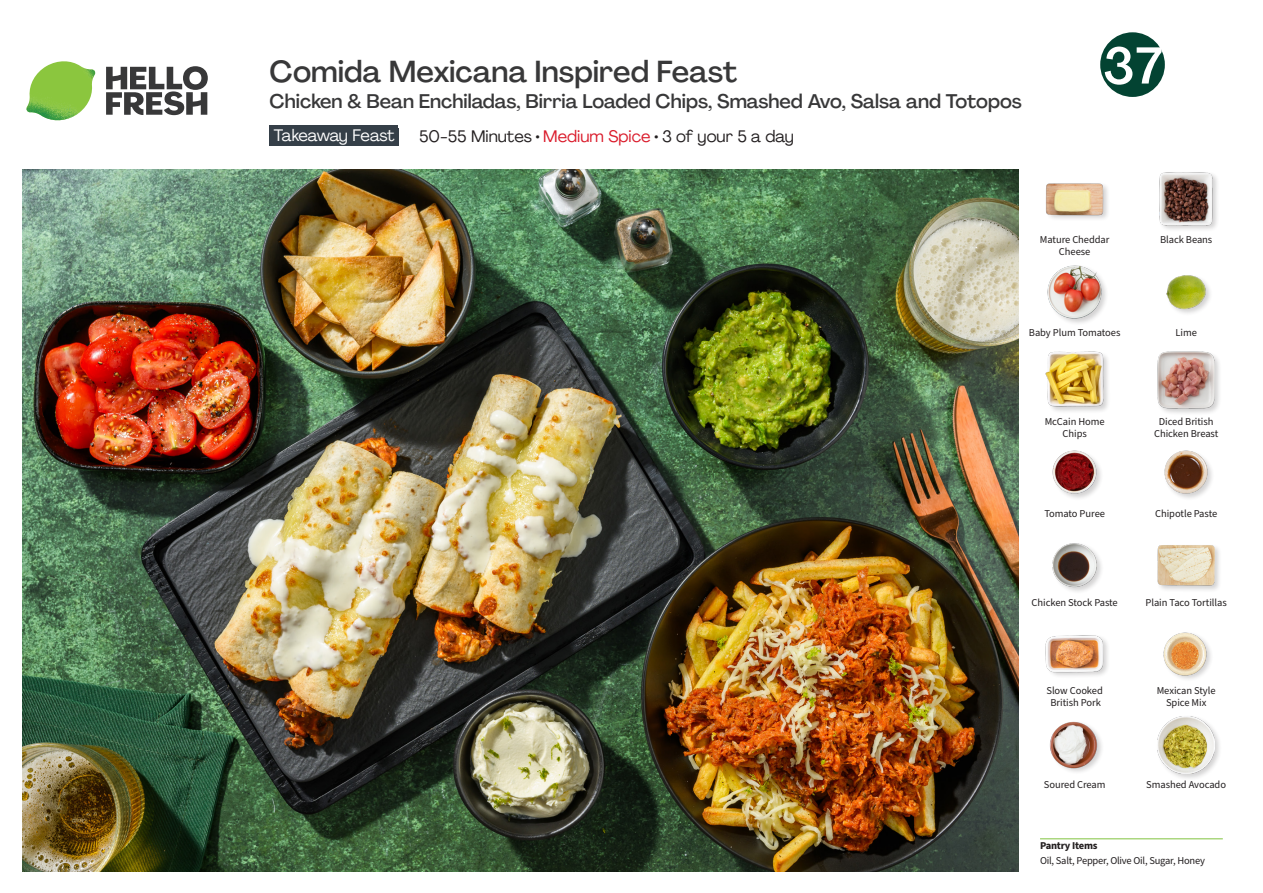
<style>
.page{position:relative;width:1263px;height:893px;background:#fff}
.page>*{position:absolute;margin:0;border:0;box-sizing:border-box;transform-origin:0 0}
.t1{font:500 51px "Agrandir";color:#fff}
._15_Titel_UK{font:500 30px "Agrandir";color:#383839}
._15_Titel_UK-2{font:500 19.5px "Agrandir";color:#383839}
._02_Box_Type{font:16.5px "Agrandir";color:#231f20}
._02_Box_Type-2{font:16.5px "Agrandir";letter-spacing:-.03em;color:#fff}
._18_FRONT_ingredients_UK{font:10.5px/12px "Source Sans Pro";letter-spacing:-.005em;color:#231f20;text-align:center}
._14_Allergene_Text_7pt{font:10.5px "Source Sans Pro";letter-spacing:-.02em;color:#231f20}
._14_Allergene_Text_7pt-2{font:700 10.5px "Source Sans Pro";letter-spacing:-.02em;color:#231f20}
.s1{color:#da1b2b}
</style>
<div class="page">
<svg style="left:106px;top:66px;width:102px;height:49px"></svg>
<img style="left:26px;top:61px;width:69px;height:59px">
<img style="left:22px;top:170px;width:997px;height:702px">
<hr style="left:1040px;top:838px;width:183px;height:1px;background:#81c340">
<div style="left:270px;top:125px;width:128px;height:21px;background:#353f48"></div>
<img style="left:1050px;top:721px;width:52px;height:51px">
<div style="left:1156px;top:715px;width:66px;height:66px;background:#231f20;opacity:.2"></div>
<img style="left:1157px;top:716px;width:58px;height:58px">
<img style="left:1052px;top:543px;width:50px;height:49px">
<div style="left:1045px;top:634px;width:65px;height:45px;background:#231f20;opacity:.2"></div>
<img style="left:1046px;top:634px;width:57px;height:45px">
<img style="left:1163px;top:632px;width:48px;height:47px">
<div style="left:1157px;top:544px;width:65px;height:49px;background:#231f20;opacity:.2"></div>
<img style="left:1157px;top:544px;width:58px;height:49px">
<div style="left:1045px;top:351px;width:65px;height:63px;background:#231f20;opacity:.2"></div>
<img style="left:1046px;top:351px;width:57px;height:58px">
<img style="left:1052px;top:450px;width:49px;height:48px">
<img style="left:1164px;top:450px;width:48px;height:48px">
<div style="left:1156px;top:350px;width:66px;height:66px;background:#231f20;opacity:.2"></div>
<img style="left:1157px;top:351px;width:58px;height:58px">
<div style="left:1046px;top:182px;width:64px;height:40px;background:#231f20;opacity:.2"></div>
<img style="left:1046px;top:182px;width:57px;height:40px">
<div style="left:1047px;top:265px;width:61px;height:61px;background:#231f20;opacity:.2"></div>
<img style="left:1047px;top:265px;width:56px;height:56px">
<img style="left:1166px;top:275px;width:44px;height:39px">
<div style="left:1158px;top:171px;width:62px;height:61px;background:#231f20;opacity:.2"></div>
<img style="left:1158px;top:171px;width:57px;height:57px">
<svg style="left:1100px;top:32px;width:65px;height:65px"></svg>
<p class="_15_Titel_UK" style="left:270px;top:53px;width:469px">Comida Mexicana Inspired Feast</p>
<p class="_15_Titel_UK-2" style="left:270px;top:89px;width:754px">Chicken &amp; Bean Enchiladas, Birria Loaded Chips, Smashed Avo, Salsa and Totopos</p>
<p class="_02_Box_Type-2" style="left:274px;top:125px;width:122px">Takeaway Feast</p>
<p class="_02_Box_Type" style="left:419px;top:126px;width:376px">50-55 Minutes • <span class="s1">Medium Spice</span> • 3 of your 5 a day</p>
<p class="t1" style="left:1103px;top:34px;width:61px">37</p>
<p class="_18_FRONT_ingredients_UK" style="left:1040px;top:234px;width:71px">Mature Cheddar<br>Cheese</p>
<p class="_18_FRONT_ingredients_UK" style="left:1160px;top:234px;width:54px">Black Beans</p>
<p class="_18_FRONT_ingredients_UK" style="left:1029px;top:327px;width:93px">Baby Plum Tomatoes</p>
<p class="_18_FRONT_ingredients_UK" style="left:1175px;top:327px;width:23px">Lime</p>
<p class="_18_FRONT_ingredients_UK" style="left:1045px;top:416px;width:62px">McCain Home<br>Chips</p>
<p class="_18_FRONT_ingredients_UK" style="left:1154px;top:416px;width:66px">Diced British<br>Chicken Breast</p>
<p class="_18_FRONT_ingredients_UK" style="left:1044px;top:508px;width:62px">Tomato Puree</p>
<p class="_18_FRONT_ingredients_UK" style="left:1155px;top:508px;width:64px">Chipotle Paste</p>
<p class="_18_FRONT_ingredients_UK" style="left:1031px;top:596px;width:88px">Chicken Stock Paste</p>
<p class="_18_FRONT_ingredients_UK" style="left:1145px;top:596px;width:83px">Plain Taco Tortillas</p>
<p class="_18_FRONT_ingredients_UK" style="left:1046px;top:685px;width:58px">Slow Cooked<br>British Pork</p>
<p class="_18_FRONT_ingredients_UK" style="left:1157px;top:685px;width:60px">Mexican Style<br>Spice Mix</p>
<p class="_18_FRONT_ingredients_UK" style="left:1044px;top:779px;width:63px">Soured Cream</p>
<p class="_18_FRONT_ingredients_UK" style="left:1146px;top:779px;width:81px">Smashed Avocado</p>
<p class="_14_Allergene_Text_7pt-2" style="left:1040px;top:839px;width:59px">Pantry Items</p>
<p class="_14_Allergene_Text_7pt" style="left:1040px;top:854px;width:166px">Oil, Salt, Pepper, Olive Oil, Sugar, Honey</p>
</div>
